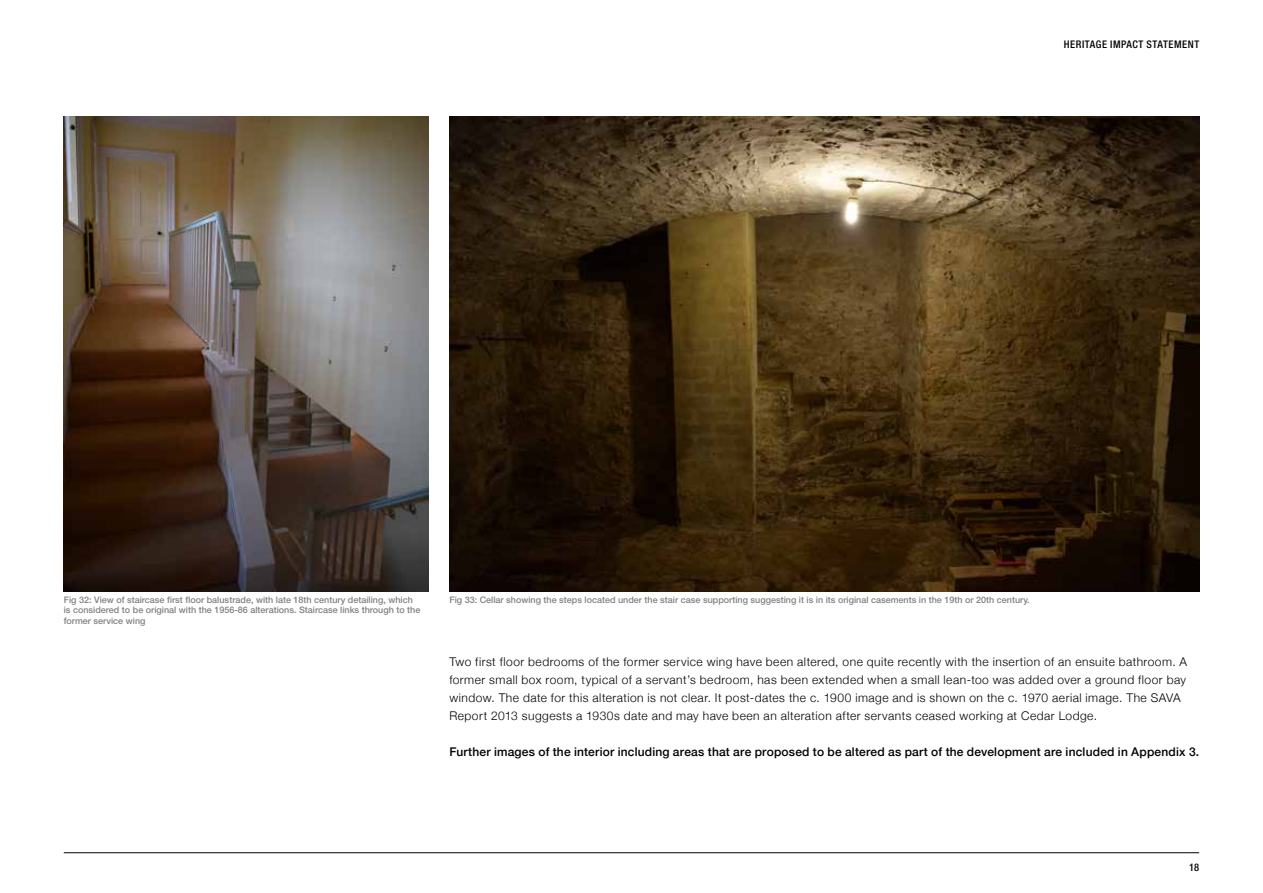
<style>
.page{position:relative;width:1263px;height:893px;background:#fff}
.page>*{position:absolute;margin:0;border:0;box-sizing:border-box;transform-origin:0 0}
.t1{font:300 12px/18px "Helvetica Neue";letter-spacing:.04em;color:#000}
.t2{font:500 12px "Helvetica Neue";letter-spacing:.015em;color:#000}
.t3{font:500 condensed 10.5px "Helvetica Neue LT Std";letter-spacing:.05em;color:#000}
.t4{font:500 9px/10.8px "Helvetica Neue LT Std";color:#818080}
</style>
<div class="page">
<hr style="left:64px;top:852px;width:1135px;height:1px;background:#000">
<img style="left:449px;top:116px;width:750px;height:476px">
<img style="left:64px;top:116px;width:364px;height:476px">
<p class="t3" style="left:1064px;top:38px;width:137px">HERITAGE IMPACT STATEMENT</p>
<p class="t4" style="left:64px;top:594px;width:358px">Fig 32: View of staircase first floor balustrade, with late 18th century detailing, which is considered to be original with the 1956-86 alterations. Staircase links through to the former service wing</p>
<p class="t4" style="left:449px;top:594px;width:582px">Fig 33: Cellar showing the steps located under the stair case supporting suggesting it is in its original casements in the 19th or 20th century.</p>
<p class="t1" style="left:449px;top:652px;width:739px">Two first floor bedrooms of the former service wing have been altered, one quite recently with the insertion of an ensuite bathroom. A former small box room, typical of a servant’s bedroom, has been extended when a small lean-too was added over a ground floor bay window. The date for this alteration is not clear. It post-dates the c. 1900 image and is shown on the c. 1970 aerial image. The SAVA Report 2013 suggests a 1930s date and may have been an alteration after servants ceased working at Cedar Lodge.</p>
<p class="t2" style="left:449px;top:742px;width:751px">Further images of the interior including areas that are proposed to be altered as part of the development are included in Appendix 3.</p>
<p class="t3" style="left:1189px;top:860px;width:12px">18</p>
</div>
